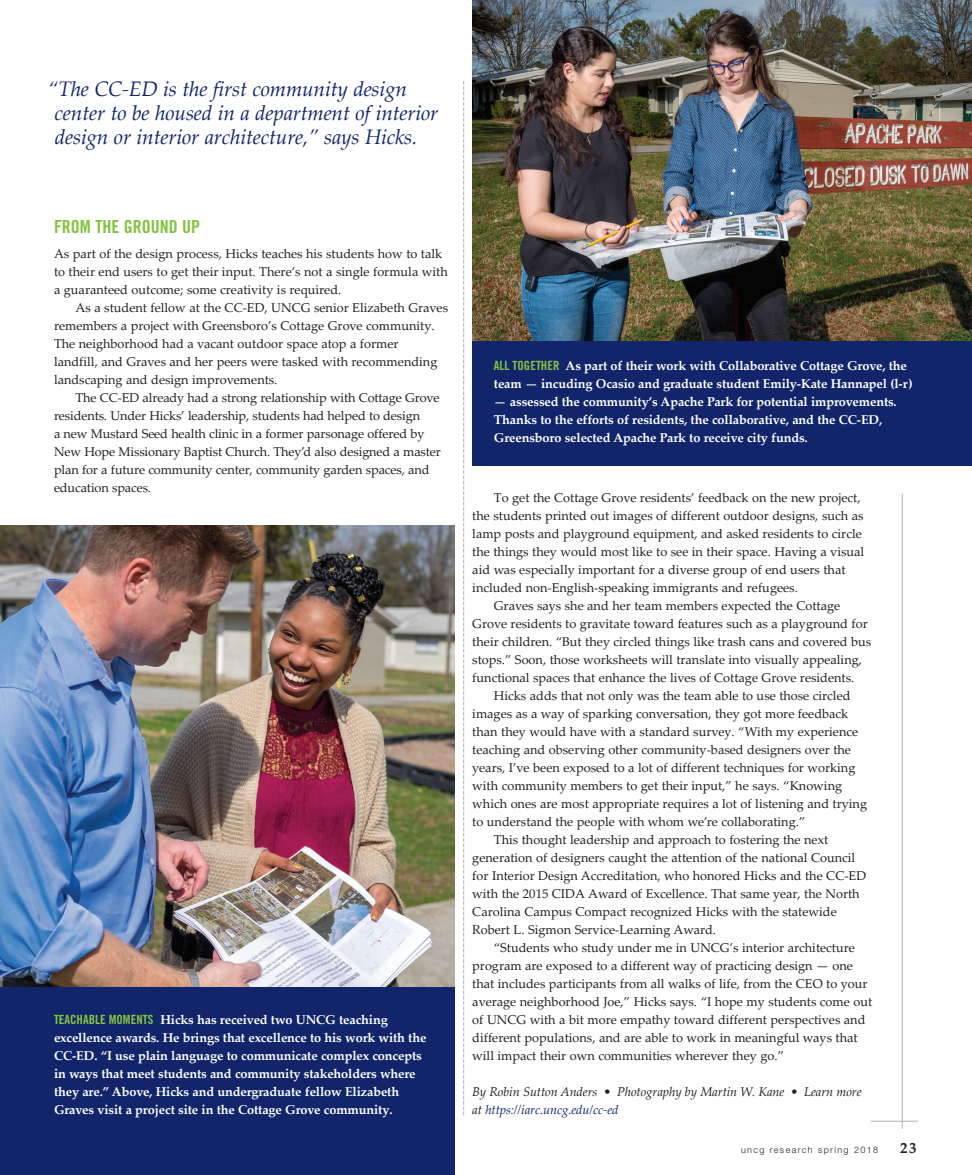
<style>
.page{position:relative;width:972px;height:1175px;background:#fff}
.page>*{position:absolute;margin:0;border:0;box-sizing:border-box;transform-origin:0 0}
.t1{font:italic 21px/24px "Palatino Linotype";letter-spacing:-.01em;color:#12256a}
.t2{font:18px "Trade Gothic Bold Cond Twenty";color:#84c440}
.t3{font:700 15px "Palatino Linotype";color:#231f20}
.t4{font:12.75px/18px "Palatino Linotype";color:#231f20}
.t5{font:700 12.75px/18px "Palatino Linotype";letter-spacing:-.01em;color:#fff}
.t6{font:italic 12.75px/18px "Palatino Linotype";letter-spacing:-.01em;color:#231f20}
.t7{font:300 9px "Helvetica Neue LT Std";letter-spacing:.15em;color:#231f20}
.s1{font-family:"Trade Gothic Bold Cond Twenty";font-weight:400;color:#84c440}
.s2{color:#12256a}
</style>
<div class="page">
<hr style="left:902px;top:493px;width:1px;height:635px;background:#b0b2b3">
<hr style="left:871px;top:1120px;width:47px;height:1px;background:#b0b2b3">
<img style="left:0;top:526px;width:455px;height:461px">
<div style="left:0;top:987px;width:455px;height:187px;background:#12256a"></div>
<img style="left:472px;top:0;width:500px;height:341px">
<div style="left:472px;top:341px;width:500px;height:124px;background:#12256a"></div>
<svg style="left:463px;top:81px;width:1px;height:1034px"></svg>
<h1 class="t1" style="left:55px;top:76px;width:385px;text-indent:-7px">“The CC-ED is the first community design center to be housed in a department of interior design or interior architecture,” says Hicks.</h1>
<h2 class="t2" style="left:54px;top:215px;width:148px">FROM THE GROUND UP</h2>
<p class="t4" style="left:54px;top:244px;width:395px">As part of the design process, Hicks teaches his students how to talk to their end users to get their input. There’s not a single formula with a guaranteed outcome; some creativity is required.</p>
<p class="t4" style="left:54px;top:298px;width:396px;text-indent:22px">As a student fellow at the CC-ED, UNCG senior Elizabeth Graves remembers a project with Greensboro’s Cottage Grove community.<br>The neighborhood had a vacant outdoor space atop a former<br>landfill, and Graves and her peers were tasked with recommending landscaping and design improvements.</p>
<p class="t4" style="left:54px;top:388px;width:388px;text-indent:22px">The CC-ED already had a strong relationship with Cottage Grove residents. Under Hicks’ leadership, students had helped to design<br>a new Mustard Seed health clinic in a former parsonage offered by New Hope Missionary Baptist Church. They’d also designed a master plan for a future community center, community garden spaces, and education spaces.</p>
<p class="t5" style="left:54px;top:1010px;width:374px"><span class="s1">TEACHABLE MOMENTS</span> Hicks has received two UNCG teaching excellence awards. He brings that excellence to his work with the CC-ED. “I use plain language to communicate complex concepts in ways that meet students and community stakeholders where they are.” Above, Hicks and undergraduate fellow Elizabeth Graves visit a project site in the Cottage Grove community.</p>
<p class="t5" style="left:494px;top:356px;width:420px"><span class="s1">ALL TOGETHER</span> As part of their work with Collaborative Cottage Grove, the team — incuding Ocasio and graduate student Emily-Kate Hannapel (l-r)</p>
<p class="t5" style="left:494px;top:392px;width:404px">— assessed the community’s Apache Park for potential improvements.<br>Thanks to the efforts of residents, the collaborative, and the CC-ED,<br>Greensboro selected Apache Park to receive city funds.</p>
<p class="t4" style="left:494px;top:488px;width:368px">To get the Cottage Grove residents’ feedback on the new project,</p>
<p class="t4" style="left:472px;top:506px;width:393px">the students printed out images of different outdoor designs, such as</p>
<p class="t4" style="left:472px;top:524px;width:391px">lamp posts and playground equipment, and asked residents to circle</p>
<p class="t4" style="left:472px;top:542px;width:393px">the things they would most like to see in their space. Having a visual</p>
<p class="t4" style="left:472px;top:560px;width:375px">aid was especially important for a diverse group of end users that</p>
<p class="t4" style="left:472px;top:578px;width:327px">included non-English-speaking immigrants and refugees.</p>
<p class="t4" style="left:494px;top:596px;width:348px">Graves says she and her team members expected the Cottage</p>
<p class="t4" style="left:472px;top:614px;width:397px">Grove residents to gravitate toward features such as a playground for</p>
<p class="t4" style="left:472px;top:632px;width:400px">their children. “But they circled things like trash cans and covered bus</p>
<p class="t4" style="left:472px;top:650px;width:391px">stops.” Soon, those worksheets will translate into visually appealing,</p>
<p class="t4" style="left:472px;top:668px;width:383px">functional spaces that enhance the lives of Cottage Grove residents.</p>
<p class="t4" style="left:494px;top:686px;width:358px">Hicks adds that not only was the team able to use those circled</p>
<p class="t4" style="left:472px;top:704px;width:378px">images as a way of sparking conversation, they got more feedback</p>
<p class="t4" style="left:472px;top:722px;width:387px">than they would have with a standard survey. “With my experience</p>
<p class="t4" style="left:472px;top:740px;width:380px">teaching and observing other community-based designers over the</p>
<p class="t4" style="left:472px;top:758px;width:385px">years, I’ve been exposed to a lot of different techniques for working</p>
<p class="t4" style="left:472px;top:776px;width:371px">with community members to get their input,” he says. “Knowing</p>
<p class="t4" style="left:472px;top:794px;width:396px">which ones are most appropriate requires a lot of listening and trying</p>
<p class="t4" style="left:472px;top:812px;width:335px">to understand the people with whom we’re collaborating.”</p>
<p class="t4" style="left:494px;top:830px;width:336px">This thought leadership and approach to fostering the next</p>
<p class="t4" style="left:472px;top:848px;width:384px">generation of designers caught the attention of the national Council</p>
<p class="t4" style="left:472px;top:866px;width:395px">for Interior Design Accreditation, who honored Hicks and the CC-ED</p>
<p class="t4" style="left:472px;top:884px;width:389px">with the 2015 CIDA Award of Excellence. That same year, the North</p>
<p class="t4" style="left:472px;top:902px;width:366px">Carolina Campus Compact recognized Hicks with the statewide</p>
<p class="t4" style="left:472px;top:920px;width:245px">Robert L. Sigmon Service-Learning Award.</p>
<p class="t4" style="left:494px;top:938px;width:363px">“Students who study under me in UNCG’s interior architecture</p>
<p class="t4" style="left:472px;top:956px;width:382px">program are exposed to a different way of practicing design — one</p>
<p class="t4" style="left:472px;top:974px;width:397px">that includes participants from all walks of life, from the CEO to your</p>
<p class="t4" style="left:472px;top:992px;width:401px">average neighborhood Joe,” Hicks says. “I hope my students come out</p>
<p class="t4" style="left:472px;top:1010px;width:395px">of UNCG with a bit more empathy toward different perspectives and</p>
<p class="t4" style="left:472px;top:1028px;width:387px">different populations, and are able to work in meaningful ways that</p>
<p class="t4" style="left:472px;top:1046px;width:313px">will impact their own communities wherever they go.”</p>
<p class="t6" style="left:472px;top:1082px;width:391px">By Robin Sutton Anders • Photography by Martin W. Kane • Learn more at <span class="s2">https://iarc.uncg.edu/cc-ed</span></p>
<p class="t7" style="left:741px;top:1144px;width:139px">uncg research spring 2018</p>
<p class="t3" style="left:900px;top:1137px;width:18px">23</p>
</div>
